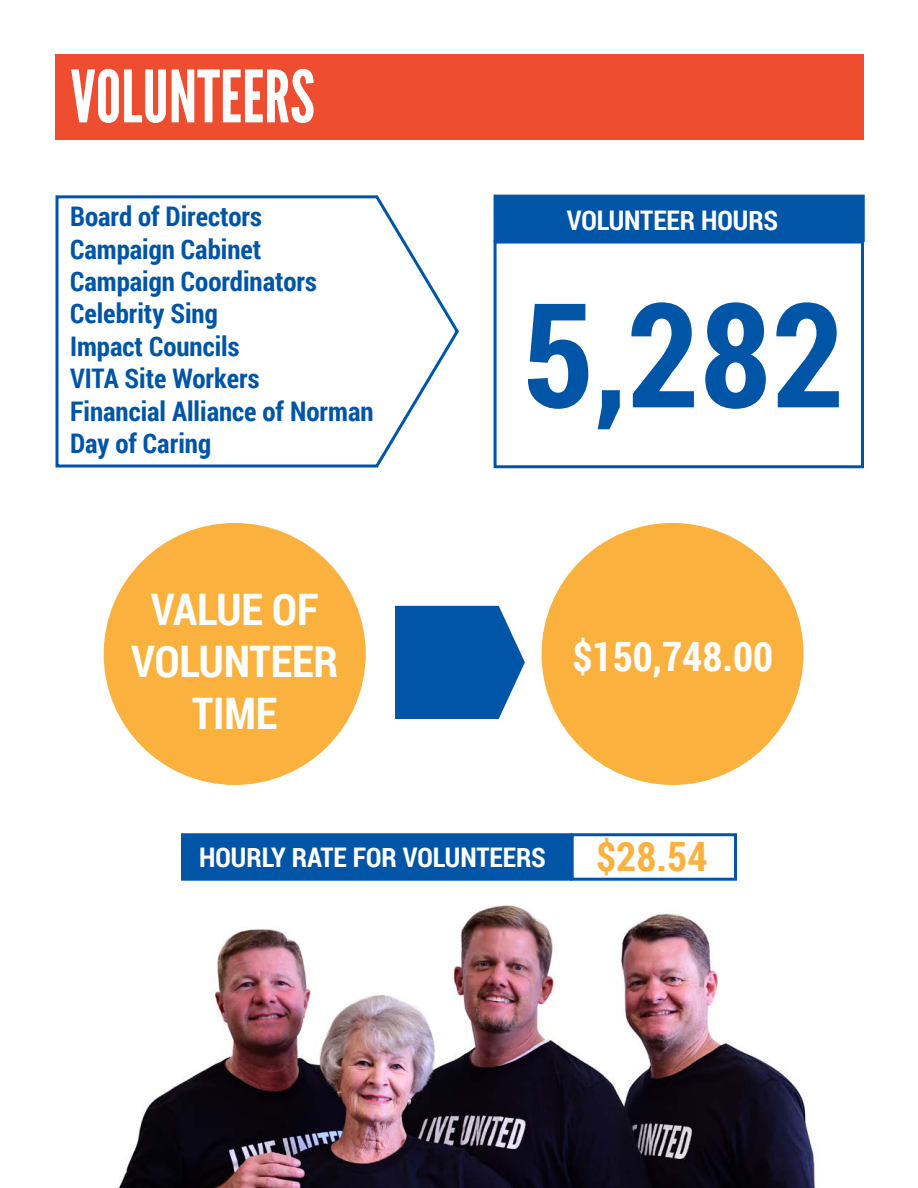
<style>
.page{position:relative;width:918px;height:1188px;background:#fff}
.page>*{position:absolute;margin:0;border:0;box-sizing:border-box;transform-origin:0 0}
.t1{font:700 145.5px "Roboto Condensed";color:#0155a7}
.t2{font:72px "League Gothic";color:#fff}
.t3{font:700 43.5px/52.2px "Roboto Condensed";color:#fff;text-align:center}
.t4{font:700 40.5px "Roboto Condensed";color:#fff}
.t5{font:700 40.5px "Roboto Condensed";color:#fbb13d}
.t6{font:700 27px/32.4px "Roboto Condensed";color:#0155a7}
.t7{font:700 27px "Roboto Condensed";color:#fff}
</style>
<div class="page">
<div style="left:104px;top:523px;width:262px;height:262px;background:#fbb13d;border-radius:50%"></div>
<img style="left:118px;top:905px;width:697px;height:283px">
<div style="left:56px;top:54px;width:808px;height:86px;background:#ef4d30"></div>
<svg style="left:55px;top:195px;width:404px;height:273px"></svg>
<div style="left:494px;top:195px;width:371px;height:47px;background:#0155a7"></div>
<div style="left:494px;top:241px;width:370px;height:227px;border:3px solid #0155a7"></div>
<div style="left:181px;top:833px;width:391px;height:48px;background:#0155a7;border:3px solid #0155a7"></div>
<div style="left:571px;top:833px;width:166px;height:48px;border:3px solid #0155a7"></div>
<div style="left:542px;top:523px;width:262px;height:262px;background:#fbb13d;border-radius:50%"></div>
<svg style="left:395px;top:605px;width:130px;height:114px;background:#1c67b0"></svg>
<h2 class="t2" style="left:70px;top:54px;width:246px">VOLUNTEERS</h2>
<p class="t6" style="left:70px;top:199px;width:305px">Board of Directors<br>Campaign Cabinet<br>Campaign Coordinators<br>Celebrity Sing<br>Impact Councils<br>VITA Site Workers<br>Financial Alliance of Norman<br>Day of Caring</p>
<p class="t7" style="left:567px;top:201px;width:213px">VOLUNTEER HOURS</p>
<h1 class="t1" style="left:522px;top:253px;width:324px">5,282</h1>
<h3 class="t3" style="left:131px;top:581px;width:208px">VALUE OF<br>VOLUNTEER<br>TIME</h3>
<h3 class="t4" style="left:572px;top:628px;width:202px">$150,748.00</h3>
<p class="t7" style="left:199px;top:838px;width:348px">HOURLY RATE FOR VOLUNTEERS</p>
<h3 class="t5" style="left:596px;top:828px;width:113px">$28.54</h3>
</div>
